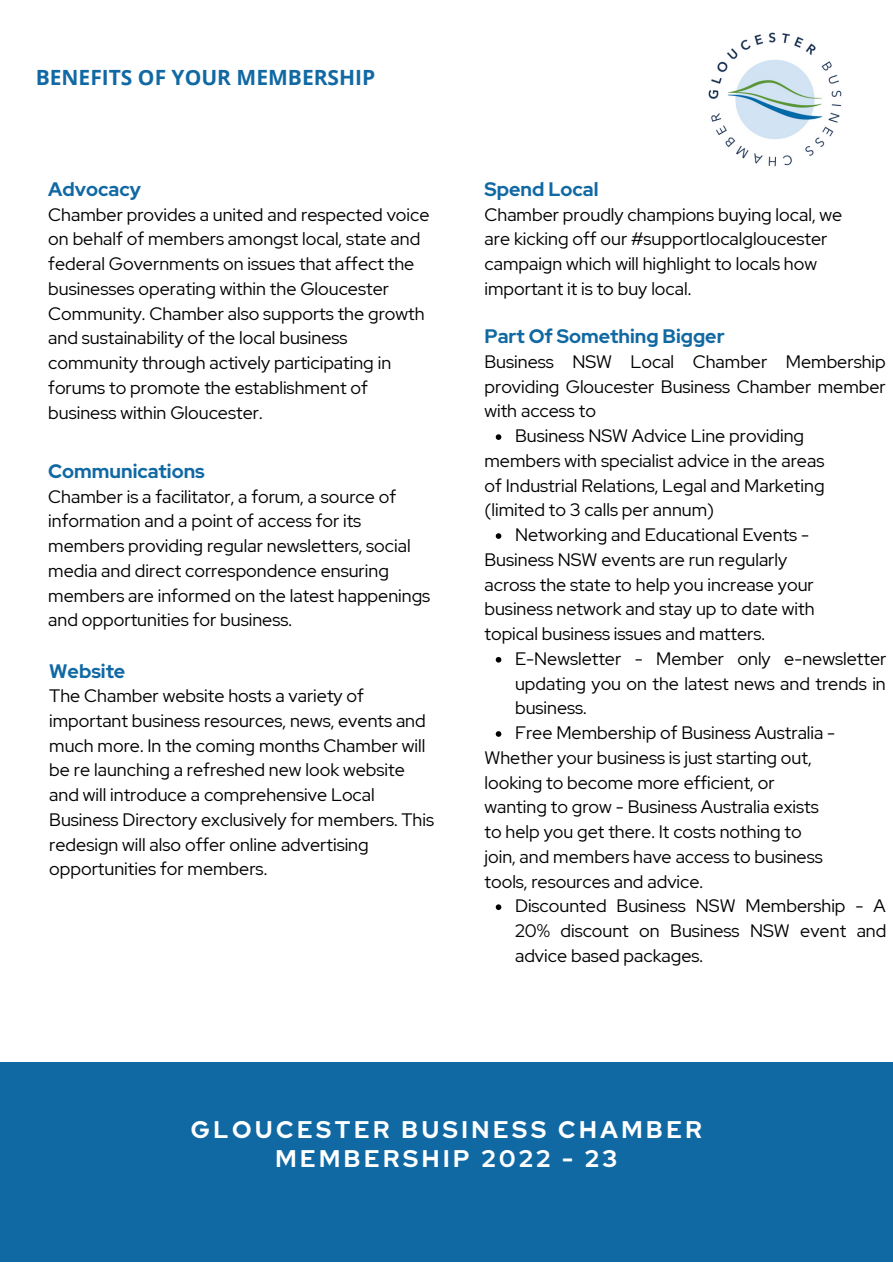
<style>
.page{position:relative;width:893px;height:1264px;background:#fff}
.page>*{position:absolute;margin:0;border:0;box-sizing:border-box;transform-origin:0 0}
.t1{font:700 24px/29.2px "Red Hat Display";letter-spacing:.15em;color:#fff;text-align:center}
.t2{font:700 21px "Open Sans";color:#1169a4}
.t3{font:700 19.5px "Red Hat Display";color:#1169a4}
.t4{font:18px/24.8px "Red Hat Display";color:#000}
</style>
<div class="page">
<div style="left:0;top:1062px;width:892px;height:199px;background:#1169a4"></div>
<svg style="left:495px;top:434px;width:6px;height:6px"></svg>
<svg style="left:495px;top:533px;width:6px;height:6px"></svg>
<svg style="left:495px;top:657px;width:6px;height:5px"></svg>
<svg style="left:495px;top:731px;width:6px;height:5px"></svg>
<svg style="left:495px;top:904px;width:6px;height:6px"></svg>
<img style="left:708px;top:32px;width:134px;height:135px">
<p class="t2" style="left:36px;top:62px;width:341px">BENEFITS OF YOUR MEMBERSHIP</p>
<p class="t3" style="left:48px;top:176px;width:94px">Advocacy</p>
<p class="t4" style="left:48px;top:202px;width:383px">Chamber provides a united and respected voice on behalf of members amongst local, state and federal Governments on issues that affect the businesses operating within the Gloucester Community. Chamber also supports the growth and sustainability of the local business community through actively participating in forums to promote the establishment of business within Gloucester.</p>
<p class="t3" style="left:48px;top:458px;width:158px">Communications</p>
<p class="t4" style="left:48px;top:484px;width:383px">Chamber is a facilitator, a forum, a source of information and a point of access for its members providing regular newsletters, social media and direct correspondence ensuring members are informed on the latest happenings and opportunities for business.</p>
<p class="t3" style="left:49px;top:657px;width:78px">Website</p>
<p class="t4" style="left:49px;top:683px;width:386px">The Chamber website hosts a variety of important business resources, news, events and much more. In the coming months Chamber will be re launching a refreshed new look website and will introduce a comprehensive Local Business Directory exclusively for members. This redesign will also offer online advertising opportunities for members.</p>
<p class="t3" style="left:484px;top:176px;width:115px">Spend Local</p>
<p class="t4" style="left:484px;top:202px;width:359px">Chamber proudly champions buying local, we are kicking off our #supportlocalgloucester campaign which will highlight to locals how important it is to buy local.</p>
<p class="t3" style="left:484px;top:323px;width:241px">Part Of Something Bigger</p>
<p class="t4" style="left:484px;top:349px;width:403px;text-align:justify">Business NSW Local Chamber Membership providing Gloucester Business Chamber member with access to</p>
<p class="t4" style="left:484px;top:448px;width:341px;text-align:justify">members with specialist advice in the areas of Industrial Relations, Legal and Marketing (limited to 3 calls per annum)</p>
<p class="t4" style="left:484px;top:547px;width:331px">Business NSW events are run regularly across the state to help you increase your business network and stay up to date with topical business issues and matters.</p>
<p class="t4" style="left:515px;top:423px;width:290px">Business NSW Advice Line providing</p>
<p class="t4" style="left:515px;top:522px;width:295px">Networking and Educational Events -</p>
<p class="t4" style="left:515px;top:646px;width:373px">E-Newsletter - Member only e-newsletter updating you on the latest news and trends in business.<br>Free Membership of Business Australia -</p>
<p class="t4" style="left:484px;top:745px;width:340px">Whether your business is just starting out, looking to become more efficient, or wanting to grow - Business Australia exists to help you get there. It costs nothing to join, and members have access to business tools, resources and advice.</p>
<p class="t4" style="left:515px;top:893px;width:373px;text-align:justify">Discounted Business NSW Membership - A 20% discount on Business NSW event and advice based packages.</p>
<h1 class="t1" style="left:191px;top:1114px;width:512px">GLOUCESTER BUSINESS CHAMBER<br>MEMBERSHIP 2022 - 23</h1>
</div>
